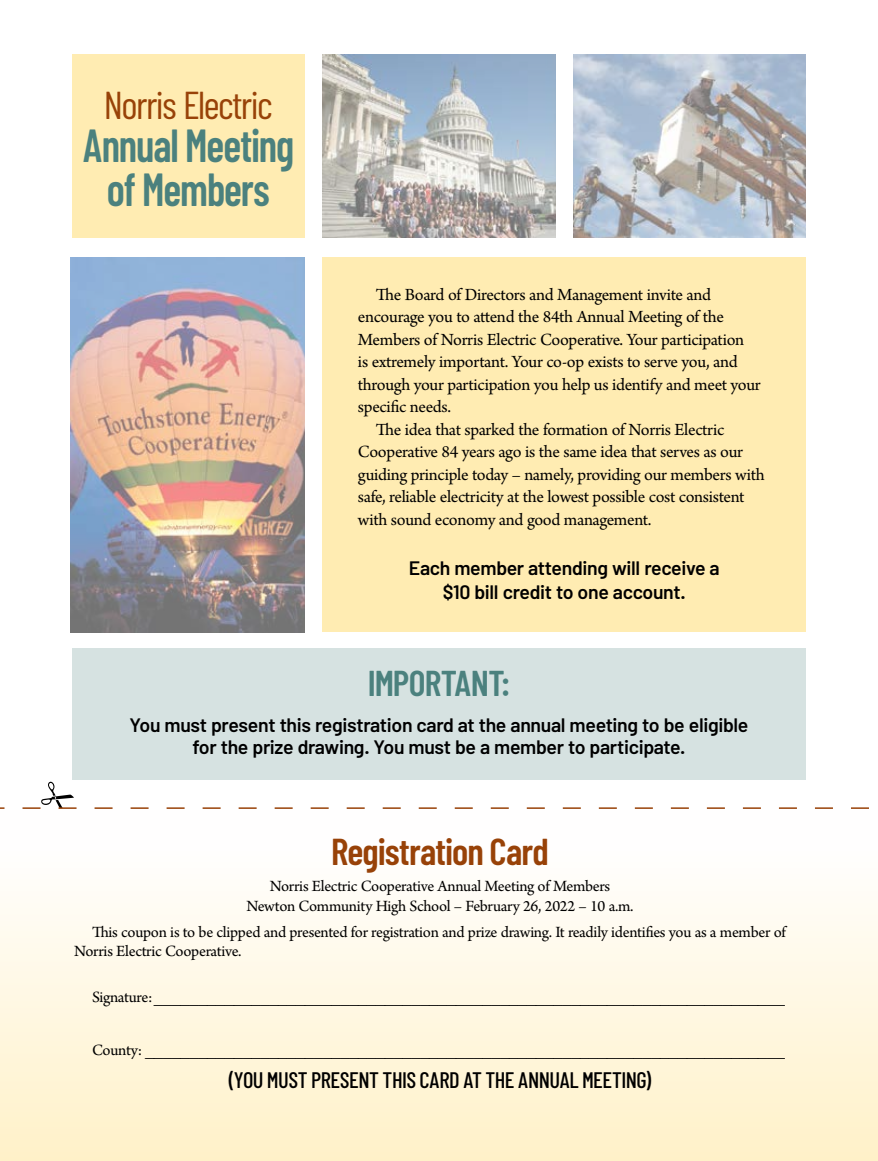
<style>
.page{position:relative;width:878px;height:1161px;background:#fff}
.page>*{position:absolute;margin:0;border:0;box-sizing:border-box;transform-origin:0 0}
.t1{font:600 46.5px/43.2px "Barlow Condensed";letter-spacing:-.025em;color:#4b817e;text-align:center;scale:.9 1}
.t2{font:39px "Barlow Condensed";letter-spacing:-.04em;color:#984208}
.t3{font:600 37.5px "Barlow Condensed";letter-spacing:-.025em;color:#984208}
.t4{font:600 36px "Barlow Condensed";letter-spacing:-.025em;color:#4b817e}
.t5{font:500 22.5px "Barlow Condensed";letter-spacing:-.02em;color:#000}
.t6{font:600 19.5px/23.4px "Barlow";letter-spacing:-.02em;color:#000;text-align:center}
.t7{font:18px "Arno Pro";letter-spacing:-.015em;color:#000}
.t8{font:16.5px/19.5px "Arno Pro";letter-spacing:-.015em;color:#000;text-align:center}
</style>
<div class="page">
<div style="left:0;top:810px;width:878px;height:351px;background:linear-gradient(to bottom,#fff,#fff1c9)"></div>
<div style="left:72px;top:648px;width:733px;height:131px;background:#d6e2e1"></div>
<div style="left:72px;top:54px;width:232px;height:183px;background:#ffecb2"></div>
<div style="left:323px;top:258px;width:482px;height:374px;background:#ffecb2"></div>
<img style="left:323px;top:54px;width:232px;height:183px">
<img style="left:71px;top:258px;width:233px;height:374px">
<img style="left:573px;top:54px;width:232px;height:183px">
<svg style="left:0;top:782px;width:869px;height:27px"></svg>
<h2 class="t2" style="left:104px;top:81px;width:170px">Norris Electric</h2>
<h1 class="t1" style="left:82px;top:123px;width:237px">Annual Meeting of Members</h1>
<p class="t7" style="left:376px;top:284px;width:336px">The Board of Directors and Management invite and</p>
<p class="t7" style="left:358px;top:307px;width:367px">encourage you to attend the 84th Annual Meeting of the</p>
<p class="t7" style="left:358px;top:329px;width:388px">Members of Norris Electric Cooperative. Your participation</p>
<p class="t7" style="left:358px;top:352px;width:381px">is extremely important. Your co-op exists to serve you, and</p>
<p class="t7" style="left:358px;top:374px;width:404px">through your participation you help us identify and meet your</p>
<p class="t7" style="left:358px;top:397px;width:95px">specific needs.</p>
<p class="t7" style="left:376px;top:419px;width:350px">The idea that sparked the formation of Norris Electric</p>
<p class="t7" style="left:358px;top:442px;width:386px">Cooperative 84 years ago is the same idea that serves as our</p>
<p class="t7" style="left:358px;top:464px;width:408px">guiding principle today – namely, providing our members with</p>
<p class="t7" style="left:358px;top:487px;width:388px">safe, reliable electricity at the lowest possible cost consistent</p>
<p class="t7" style="left:358px;top:509px;width:295px">with sound economy and good management.</p>
<p class="t6" style="left:409px;top:556px;width:312px">Each member attending will receive a $10 bill credit to one account.</p>
<h3 class="t4" style="left:368px;top:661px;width:144px">IMPORTANT:</h3>
<p class="t6" style="left:130px;top:713px;width:620px;line-height:22.5px">You must present this registration card at the annual meeting to be eligible for the prize drawing. You must be a member to participate.</p>
<h3 class="t3" style="left:331px;top:828px;width:219px">Registration Card</h3>
<p class="t8" style="left:246px;top:877px;width:389px">Norris Electric Cooperative Annual Meeting of Members<br>Newton Community High School – February 26, 2022 – 10 a.m.</p>
<p class="t8" style="left:74px;top:923px;width:713px;text-align:left;text-indent:18px">This coupon is to be clipped and presented for registration and prize drawing. It readily identifies you as a member of<br>Norris Electric Cooperative.</p>
<p class="t8" style="left:92px;top:988px;width:694px">Signature:_______________________________________________________________________</p>
<p class="t8" style="left:92px;top:1041px;width:694px">County: ________________________________________________________________________</p>
<p class="t5" style="left:229px;top:1066px;width:424px">(YOU MUST PRESENT THIS CARD AT THE ANNUAL MEETING)</p>
</div>
